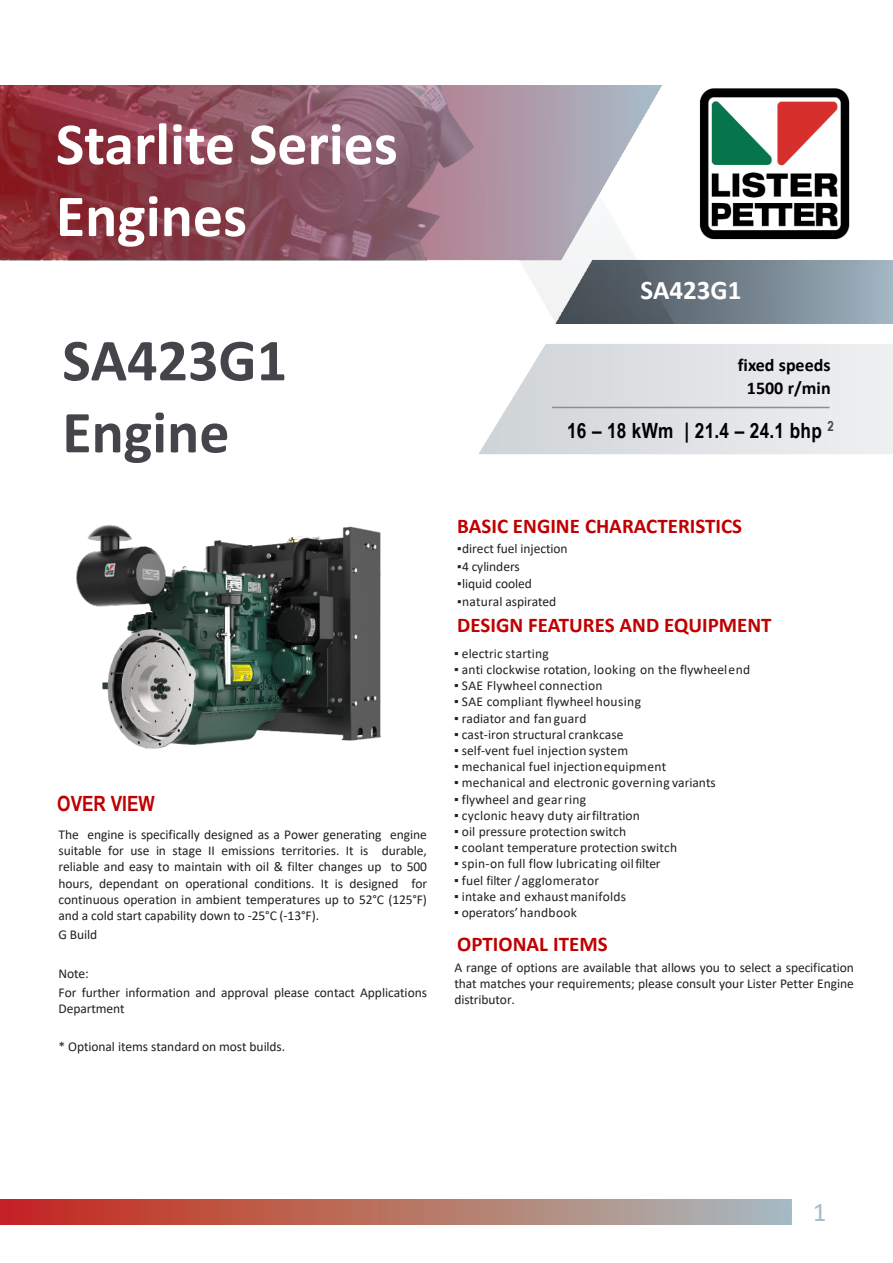
<style>
.page{position:relative;width:893px;height:1263px;background:#fff}
.page>*{position:absolute;margin:0;border:0;box-sizing:border-box;transform-origin:0 0}
.t1{font:700 60px "Calibri";color:#fff}
.t2{font:700 60px/72px "Calibri";color:#44454a}
.t3{font:700 27px "Calibri";color:#fff}
.t4{font:27px "Calibri";color:#a5bcc8}
.t5{font:700 21px "Calibri";color:#c00000}
.t6{font:700 21px "Arial Narrow";letter-spacing:.01em;color:#000}
.t7{font:700 21px "Arial Narrow";color:#c00000}
.t8{font:700 18px "Calibri";color:#000}
.t9{font:13.5px/16.2px "Calibri";letter-spacing:-.005em;color:#221f1f;text-align:justify}
.t10{font:13.5px "Calibri";letter-spacing:.01em;color:#231f20}
.s1{font-family:"Microsoft Ya Hei";font-size:12px}
.s2{font-family:"Microsoft Ya Hei";font-size:12px;color:#231f20}
.s3{color:#231f20}
.s4{font-family:"Arial"}
</style>
<div class="page">
<img style="left:0;top:85px;width:893px;height:239px">
<img style="left:0;top:85px;width:487px;height:175px">
<img style="left:694px;top:85px;width:160px;height:159px">
<svg style="left:478px;top:344px;width:415px;height:110px;background:#e2e4e7"></svg>
<hr style="left:552px;top:407px;width:277px;height:1px;background:#8e8d90">
<img style="left:0;top:1199px;width:791px;height:26px">
<img style="left:76px;top:524px;width:305px;height:225px">
<p class="t1" style="left:56px;top:102px;width:343px">Starlite Series</p>
<p class="t1" style="left:56px;top:174px;width:193px">Engines</p>
<p class="t2" style="left:62px;top:324px;width:226px">SA423G1<br>Engine</p>
<p class="t7" style="left:57px;top:787px;width:99px">OVER VIEW</p>
<p class="t9" style="left:59px;top:826px;width:370px">The engine is specifically designed as a Power generating engine suitable for use in stage II emissions territories. It is durable, reliable and easy to maintain with oil &amp; filter changes up to 500 hours, dependant on operational conditions. It is designed for continuous operation in ambient temperatures up to 52°C (125°F) and a cold start capability down to -25°C (-13°F).</p>
<p class="t9" style="left:59px;top:926px;width:40px">G Build</p>
<p class="t9" style="left:59px;top:965px;width:32px">Note:</p>
<p class="t9" style="left:59px;top:984px;width:370px">For further information and approval please contact Applications<br>Department</p>
<p class="t9" style="left:59px;top:1038px;width:228px">* Optional items standard on most builds.</p>
<p class="t3" style="left:640px;top:271px;width:102px">SA423G1</p>
<p class="t8" style="left:738px;top:352px;width:94px">fixed speeds</p>
<p class="t8" style="left:747px;top:375px;width:85px">1500 r/min</p>
<p class="t6" style="left:567px;top:414px;width:268px">16 – 18 kWm | 21.4 – 24.1 bhp <sup>2</sup></p>
<p class="t5" style="left:457px;top:511px;width:286px">BASIC ENGINE CHARACTERISTICS</p>
<p class="t9" style="left:457px;top:540px;width:112px"><span class="s1">▪</span>direct fuel injection</p>
<p class="t9" style="left:457px;top:558px;width:64px"><span class="s1">▪</span>4 cylinders</p>
<p class="t9" style="left:457px;top:575px;width:76px"><span class="s1">▪</span>liquid cooled</p>
<p class="t9" style="left:457px;top:593px;width:101px"><span class="s2">▪</span><span class="s3">natural</span> aspirated</p>
<p class="t5" style="left:457px;top:610px;width:316px">DESIGN FEATURES AND EQUIPMENT</p>
<p class="t10" style="left:454px;top:644px;width:96px"><span class="s4">▪</span> electric starting</p>
<p class="t10" style="left:454px;top:660px;width:297px"><span class="s4">▪</span> anti clockwise rotation, looking on the flywheelend</p>
<p class="t10" style="left:454px;top:676px;width:150px"><span class="s4">▪</span> SAE Flywheel connection</p>
<p class="t10" style="left:454px;top:693px;width:188px"><span class="s4">▪</span> SAE compliant flywheel housing</p>
<p class="t10" style="left:454px;top:709px;width:134px"><span class="s4">▪</span> radiator and fan guard</p>
<p class="t10" style="left:454px;top:725px;width:171px"><span class="s4">▪</span> cast-iron structural crankcase</p>
<p class="t10" style="left:454px;top:741px;width:175px"><span class="s4">▪</span> self-vent fuel injection system</p>
<p class="t10" style="left:454px;top:757px;width:213px"><span class="s4">▪</span> mechanical fuel injectionequipment</p>
<p class="t10" style="left:454px;top:774px;width:263px"><span class="s4">▪</span> mechanical and electronic governing variants</p>
<p class="t10" style="left:454px;top:790px;width:133px"><span class="s4">▪</span> flywheel and gearring</p>
<p class="t10" style="left:454px;top:806px;width:187px"><span class="s4">▪</span> cyclonic heavy duty airfiltration</p>
<p class="t10" style="left:454px;top:822px;width:173px"><span class="s4">▪</span> oil pressure protection switch</p>
<p class="t10" style="left:454px;top:838px;width:224px"><span class="s4">▪</span> coolant temperature protection switch</p>
<p class="t10" style="left:454px;top:855px;width:208px"><span class="s4">▪</span> spin-on full flow lubricating oilfilter</p>
<p class="t10" style="left:454px;top:871px;width:146px"><span class="s4">▪</span> fuel filter / agglomerator</p>
<p class="t10" style="left:454px;top:887px;width:173px"><span class="s4">▪</span> intake and exhaustmanifolds</p>
<p class="t10" style="left:454px;top:903px;width:124px"><span class="s4">▪</span> operators’handbook</p>
<p class="t5" style="left:457px;top:929px;width:152px">OPTIONAL ITEMS</p>
<p class="t9" style="left:454px;top:959px;width:401px">A range of options are available that allows you to select a specification that matches your requirements; please consult your Lister Petter Engine distributor.</p>
<p class="t4" style="left:812px;top:1193px;width:15px">1</p>
</div>
